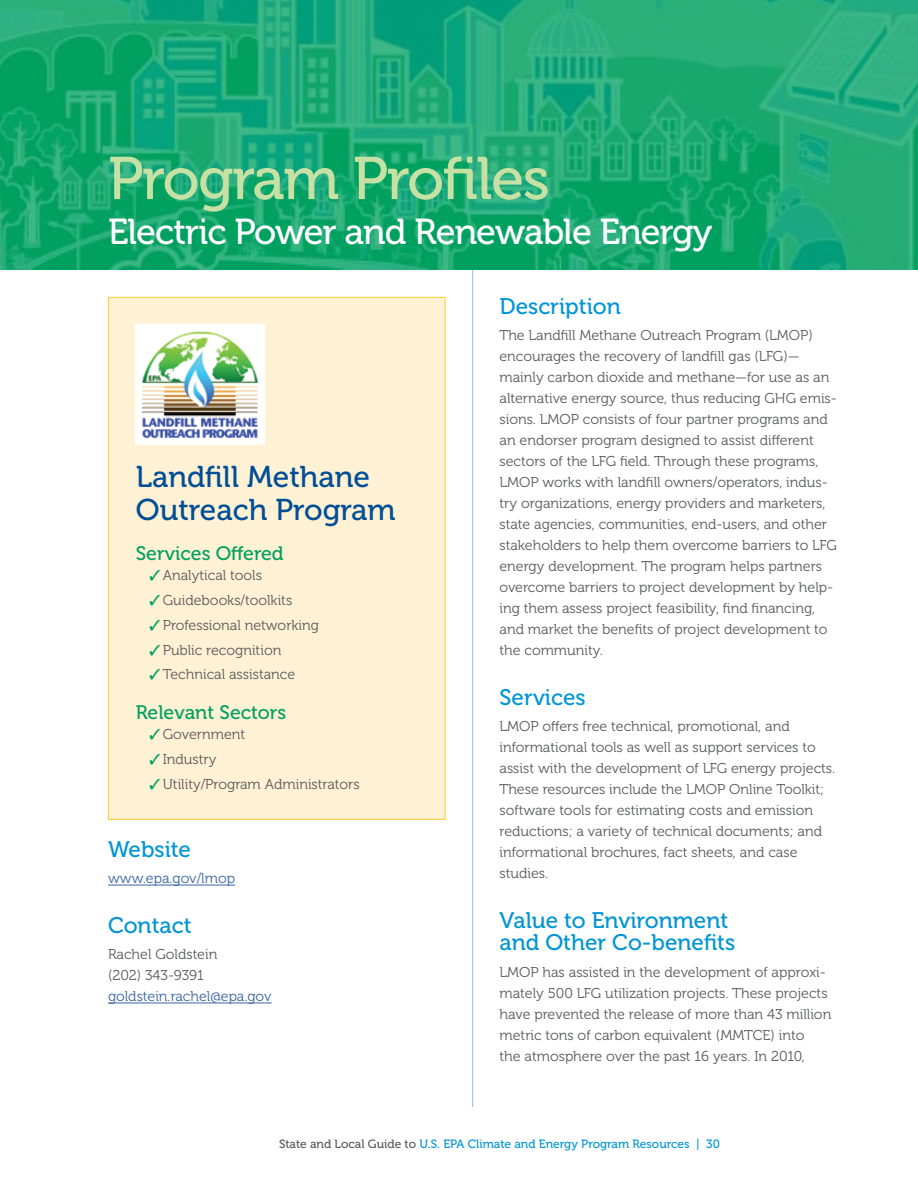
<style>
.page{position:relative;width:918px;height:1188px;background:#fff}
.page>*{position:absolute;margin:0;border:0;box-sizing:border-box;transform-origin:0 0}
.top_header_lt_green{font:60px "Museo 500";letter-spacing:-.025em;color:#c7e1a5}
.top_header_white{font:36px "Museo 500";letter-spacing:-.025em;color:#fff}
.box_header{font:30px/33px "Museo 500";color:#004e96}
.subhead_-_blue{font:22.5px/22.5px "Museo 500";color:#0095d6}
.box_subhead{font:19.5px "Museo 500";color:#00a160}
.body{font:14.25px/21px "Museo 300";color:#58595b}
.body-2{font:14.25px "Museo 300";color:#3864a4}
.t1{font:12px "Museo 500";color:#0095d6}
.s1{color:#58595b}
</style>
<div class="page">
<hr style="left:472px;top:270px;width:1px;height:837px;background:#89c0e8">
<img style="left:0;top:0;width:918px;height:270px">
<hr style="left:108px;top:885px;width:127px;height:1px;background:#3864a4">
<hr style="left:108px;top:1003px;width:164px;height:1px;background:#3864a4">
<div style="left:108px;top:297px;width:337px;height:522px;background:#fff1d4"></div>
<div style="left:135px;top:324px;width:130px;height:121px;background:#fff"></div>
<img style="left:141px;top:331px;width:117px;height:108px">
<p class="top_header_lt_green" style="left:108px;top:146px;width:444px">Program Profiles</p>
<p class="top_header_white" style="left:108px;top:212px;width:606px">Electric Power and Renewable Energy</p>
<p class="box_header" style="left:136px;top:461px;width:261px">Landfill Methane<br>Outreach Program</p>
<p class="box_subhead" style="left:136px;top:543px;width:150px">Services Offered</p>
<p class="body" style="left:163px;top:565px;width:101px">Analytical tools</p>
<p class="body" style="left:163px;top:590px;width:131px">Guidebooks/toolkits</p>
<p class="body" style="left:163px;top:615px;width:158px">Professional networking</p>
<p class="body" style="left:163px;top:639px;width:120px">Public recognition</p>
<p class="body" style="left:163px;top:664px;width:134px">Technical assistance</p>
<p class="box_subhead" style="left:136px;top:702px;width:152px">Relevant Sectors</p>
<p class="body" style="left:163px;top:724px;width:84px">Government</p>
<p class="body" style="left:163px;top:749px;width:55px">Industry</p>
<p class="body" style="left:163px;top:774px;width:198px">Utility/Program Administrators</p>
<p class="subhead_-_blue" style="left:108px;top:838px;width:85px">Website</p>
<p class="body-2" style="left:108px;top:871px;width:129px">www.epa.gov/lmop</p>
<p class="subhead_-_blue" style="left:108px;top:914px;width:85px">Contact</p>
<p class="body" style="left:108px;top:944px;width:111px">Rachel Goldstein (202) 343-9391</p>
<p class="body-2" style="left:108px;top:989px;width:165px">goldstein.rachel@epa.gov</p>
<p class="subhead_-_blue" style="left:500px;top:295px;width:123px">Description</p>
<p class="body" style="left:500px;top:325px;width:339px">The Landfill Methane Outreach Program (LMOP) encourages the recovery of landfill gas (LFG)— mainly carbon dioxide and methane—for use as an alternative energy source, thus reducing GHG emis&shy;sions. LMOP consists of four partner programs and an endorser program designed to assist different sectors of the LFG field. Through these programs, LMOP works with landfill owners/operators, indus&shy;try organizations, energy providers and marketers, state agencies, communities, end-users, and other stakeholders to help them overcome barriers to LFG energy development. The program helps partners overcome barriers to project development by help&shy;ing them assess project feasibility, find financing, and market the benefits of project development to the community.</p>
<p class="subhead_-_blue" style="left:500px;top:686px;width:88px">Services</p>
<p class="body" style="left:500px;top:716px;width:337px">LMOP offers free technical, promotional, and informational tools as well as support services to assist with the development of LFG energy projects.<br>These resources include the LMOP Online Toolkit; software tools for estimating costs and emission reductions; a variety of technical documents; and informational brochures, fact sheets, and case studies.</p>
<p class="subhead_-_blue" style="left:500px;top:909px;width:237px">Value to Environment and Other Co-benefits</p>
<p class="body" style="left:500px;top:961px;width:333px">LMOP has assisted in the development of approxi&shy;mately 500 LFG utilization projects. These projects have prevented the release of more than 43 million metric tons of carbon equivalent (MMTCE) into<br>the atmosphere over the past 16 years. In 2010,</p>
<p class="t1" style="left:279px;top:1137px;width:442px"><span class="s1">State and Local Guide to</span> U.S. EPA Climate and Energy Program Resources | 30</p>
</div>
